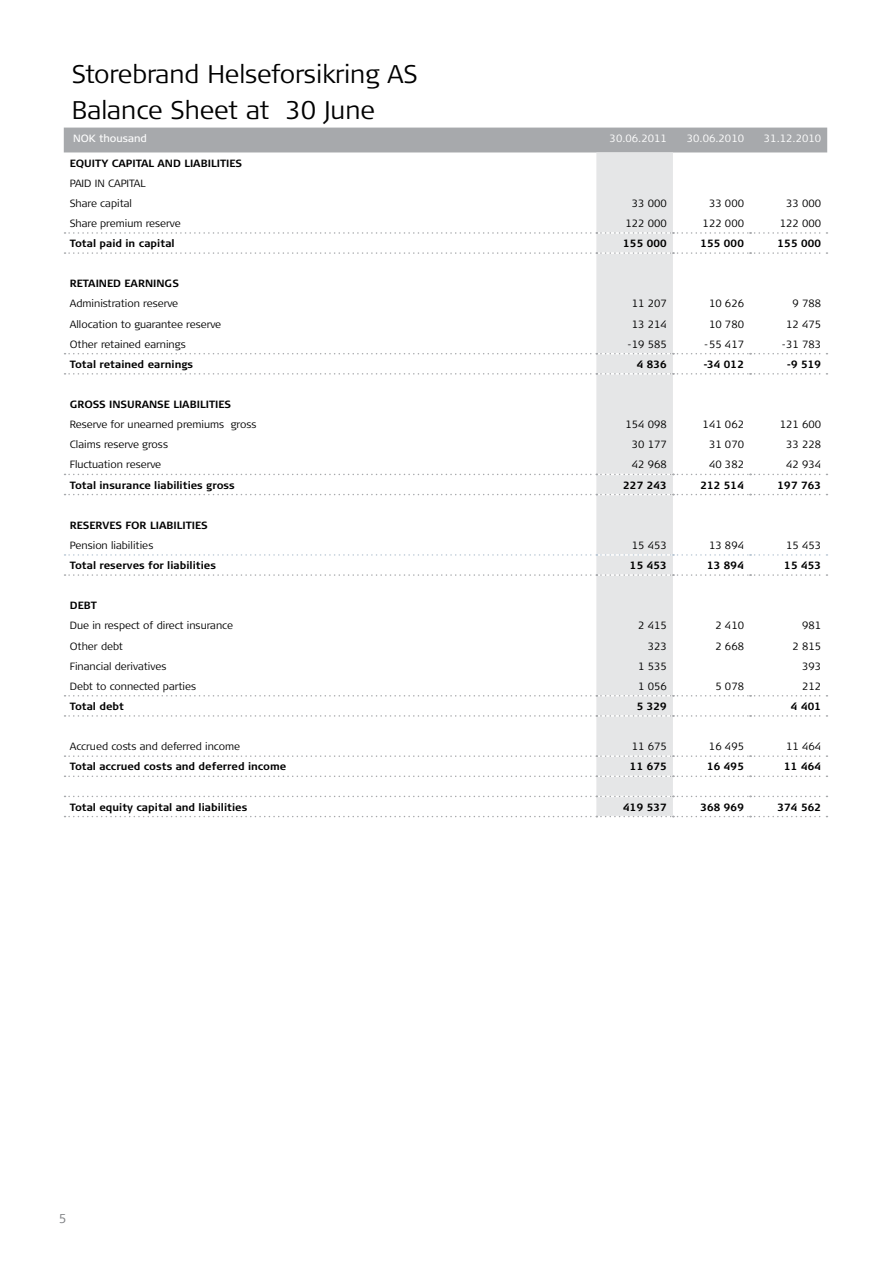
<style>
.page{position:relative;width:893px;height:1263px;background:#fff}
.page>*{position:absolute;margin:0;border:0;box-sizing:border-box;transform-origin:0 0}
.t1{font:300 25.5px/36px "Signa Column";color:#000}
.t2{font:300 12.75px "Signa Column";color:#808285}
.t3{font:300 10.5px/20.1px "Signa Column";color:#000}
.t4{font:700 10.5px "Signa Column";color:#000}
.t5{font:300 10.5px "Signa Column";color:#fff}
.t6{font:10.5px "Signa Column";color:#fff}
</style>
<div class="page">
<div style="left:64px;top:128px;width:763px;height:24px;background:#a7a9ac"></div>
<div style="left:596px;top:152px;width:77px;height:664px;background:#e5e6e7"></div>
<svg style="left:65px;top:353px;width:762px;height:1px"></svg>
<svg style="left:65px;top:373px;width:762px;height:2px"></svg>
<svg style="left:65px;top:574px;width:762px;height:2px"></svg>
<svg style="left:65px;top:796px;width:762px;height:1px"></svg>
<svg style="left:65px;top:816px;width:762px;height:1px"></svg>
<svg style="left:65px;top:755px;width:762px;height:2px"></svg>
<svg style="left:65px;top:775px;width:762px;height:2px"></svg>
<svg style="left:65px;top:715px;width:762px;height:2px"></svg>
<svg style="left:65px;top:232px;width:762px;height:2px"></svg>
<svg style="left:65px;top:252px;width:762px;height:2px"></svg>
<svg style="left:65px;top:474px;width:762px;height:1px"></svg>
<svg style="left:65px;top:494px;width:762px;height:1px"></svg>
<svg style="left:65px;top:695px;width:762px;height:1px"></svg>
<svg style="left:65px;top:554px;width:762px;height:2px"></svg>
<h1 class="t1" style="left:72px;top:56px;width:347px">Storebrand Helseforsikring AS<br>Balance Sheet at 30 June</h1>
<p class="t6" style="left:73px;top:132px;width:75px">NOK thousand</p>
<p class="t5" style="left:610px;top:132px;width:59px">30.06.2011</p>
<p class="t5" style="left:687px;top:132px;width:59px">30.06.2010</p>
<p class="t5" style="left:764px;top:132px;width:59px">31.12.2010</p>
<p class="t4" style="left:70px;top:157px;width:174px">EQUITY CAPITAL AND LIABILITIES</p>
<p class="t3" style="left:70px;top:173px;width:77px">PAID IN CAPITAL<br>Share capital</p>
<p class="t3" style="left:632px;top:193px;width:37px">33 000</p>
<p class="t3" style="left:709px;top:193px;width:37px">33 000</p>
<p class="t3" style="left:786px;top:193px;width:37px">33 000</p>
<p class="t3" style="left:70px;top:213px;width:112px">Share premium reserve</p>
<p class="t3" style="left:625px;top:213px;width:43px">122 000</p>
<p class="t3" style="left:703px;top:213px;width:43px">122 000</p>
<p class="t3" style="left:780px;top:213px;width:43px">122 000</p>
<p class="t4" style="left:70px;top:237px;width:106px">Total paid in capital</p>
<p class="t4" style="left:623px;top:237px;width:45px">155 000</p>
<p class="t4" style="left:700px;top:237px;width:45px">155 000</p>
<p class="t4" style="left:777px;top:237px;width:45px">155 000</p>
<p class="t4" style="left:70px;top:278px;width:111px">RETAINED EARNINGS</p>
<p class="t3" style="left:70px;top:294px;width:110px">Administration reserve</p>
<p class="t3" style="left:632px;top:294px;width:37px">11 207</p>
<p class="t3" style="left:709px;top:294px;width:37px">10 626</p>
<p class="t3" style="left:792px;top:294px;width:30px">9 788</p>
<p class="t3" style="left:70px;top:314px;width:153px">Allocation to guarantee reserve</p>
<p class="t3" style="left:632px;top:314px;width:37px">13 214</p>
<p class="t3" style="left:709px;top:314px;width:37px">10 780</p>
<p class="t3" style="left:786px;top:314px;width:37px">12 475</p>
<p class="t3" style="left:70px;top:334px;width:117px">Other retained earnings</p>
<p class="t3" style="left:628px;top:334px;width:41px">-19 585</p>
<p class="t3" style="left:704px;top:334px;width:41px">-55 417</p>
<p class="t3" style="left:782px;top:334px;width:41px">-31 783</p>
<p class="t4" style="left:70px;top:358px;width:125px">Total retained earnings</p>
<p class="t4" style="left:637px;top:358px;width:32px">4 836</p>
<p class="t4" style="left:703px;top:358px;width:42px">-34 012</p>
<p class="t4" style="left:787px;top:358px;width:36px">-9 519</p>
<p class="t4" style="left:70px;top:398px;width:163px">GROSS INSURANSE LIABILITIES</p>
<p class="t3" style="left:70px;top:415px;width:188px">Reserve for unearned premiums gross</p>
<p class="t3" style="left:625px;top:415px;width:43px">154 098</p>
<p class="t3" style="left:703px;top:415px;width:43px">141 062</p>
<p class="t3" style="left:780px;top:415px;width:43px">121 600</p>
<p class="t3" style="left:70px;top:435px;width:100px">Claims reserve gross</p>
<p class="t3" style="left:632px;top:435px;width:37px">30 177</p>
<p class="t3" style="left:709px;top:435px;width:37px">31 070</p>
<p class="t3" style="left:786px;top:435px;width:37px">33 228</p>
<p class="t3" style="left:70px;top:455px;width:93px">Fluctuation reserve</p>
<p class="t3" style="left:632px;top:455px;width:37px">42 968</p>
<p class="t3" style="left:709px;top:455px;width:37px">40 382</p>
<p class="t3" style="left:786px;top:455px;width:37px">42 934</p>
<p class="t4" style="left:70px;top:479px;width:167px">Total insurance liabilities gross</p>
<p class="t4" style="left:623px;top:479px;width:45px">227 243</p>
<p class="t4" style="left:700px;top:479px;width:45px">212 514</p>
<p class="t4" style="left:777px;top:479px;width:45px">197 763</p>
<p class="t4" style="left:70px;top:519px;width:140px">RESERVES FOR LIABILITIES</p>
<p class="t3" style="left:70px;top:535px;width:85px">Pension liabilities</p>
<p class="t3" style="left:632px;top:535px;width:37px">15 453</p>
<p class="t3" style="left:709px;top:535px;width:37px">13 894</p>
<p class="t3" style="left:786px;top:535px;width:37px">15 453</p>
<p class="t4" style="left:70px;top:559px;width:148px">Total reserves for liabilities</p>
<p class="t4" style="left:630px;top:559px;width:38px">15 453</p>
<p class="t4" style="left:707px;top:559px;width:38px">13 894</p>
<p class="t4" style="left:784px;top:559px;width:38px">15 453</p>
<p class="t4" style="left:70px;top:599px;width:29px">DEBT</p>
<p class="t3" style="left:70px;top:616px;width:165px">Due in respect of direct insurance</p>
<p class="t3" style="left:638px;top:616px;width:30px">2 415</p>
<p class="t3" style="left:715px;top:616px;width:30px">2 410</p>
<p class="t3" style="left:802px;top:616px;width:21px">981</p>
<p class="t3" style="left:70px;top:636px;width:55px">Other debt</p>
<p class="t3" style="left:648px;top:636px;width:21px">323</p>
<p class="t3" style="left:715px;top:636px;width:30px">2 668</p>
<p class="t3" style="left:792px;top:636px;width:30px">2 815</p>
<p class="t3" style="left:70px;top:656px;width:98px">Financial derivatives</p>
<p class="t3" style="left:638px;top:656px;width:30px">1 535</p>
<p class="t3" style="left:802px;top:656px;width:21px">393</p>
<p class="t3" style="left:70px;top:676px;width:128px">Debt to connected parties</p>
<p class="t3" style="left:638px;top:676px;width:30px">1 056</p>
<p class="t3" style="left:715px;top:676px;width:30px">5 078</p>
<p class="t3" style="left:802px;top:676px;width:21px">212</p>
<p class="t4" style="left:70px;top:700px;width:56px">Total debt</p>
<p class="t4" style="left:637px;top:700px;width:32px">5 329</p>
<p class="t4" style="left:791px;top:700px;width:32px">4 401</p>
<p class="t3" style="left:70px;top:736px;width:172px">Accrued costs and deferred income</p>
<p class="t3" style="left:632px;top:736px;width:37px">11 675</p>
<p class="t3" style="left:709px;top:736px;width:37px">16 495</p>
<p class="t3" style="left:786px;top:736px;width:37px">11 464</p>
<p class="t4" style="left:70px;top:760px;width:218px">Total accrued costs and deferred income</p>
<p class="t4" style="left:630px;top:760px;width:38px">11 675</p>
<p class="t4" style="left:707px;top:760px;width:38px">16 495</p>
<p class="t4" style="left:784px;top:760px;width:38px">11 464</p>
<p class="t4" style="left:70px;top:801px;width:179px">Total equity capital and liabilities</p>
<p class="t4" style="left:623px;top:801px;width:45px">419 537</p>
<p class="t4" style="left:700px;top:801px;width:45px">368 969</p>
<p class="t4" style="left:777px;top:801px;width:45px">374 562</p>
<p class="t2" style="left:59px;top:1211px;width:9px">5</p>
</div>
